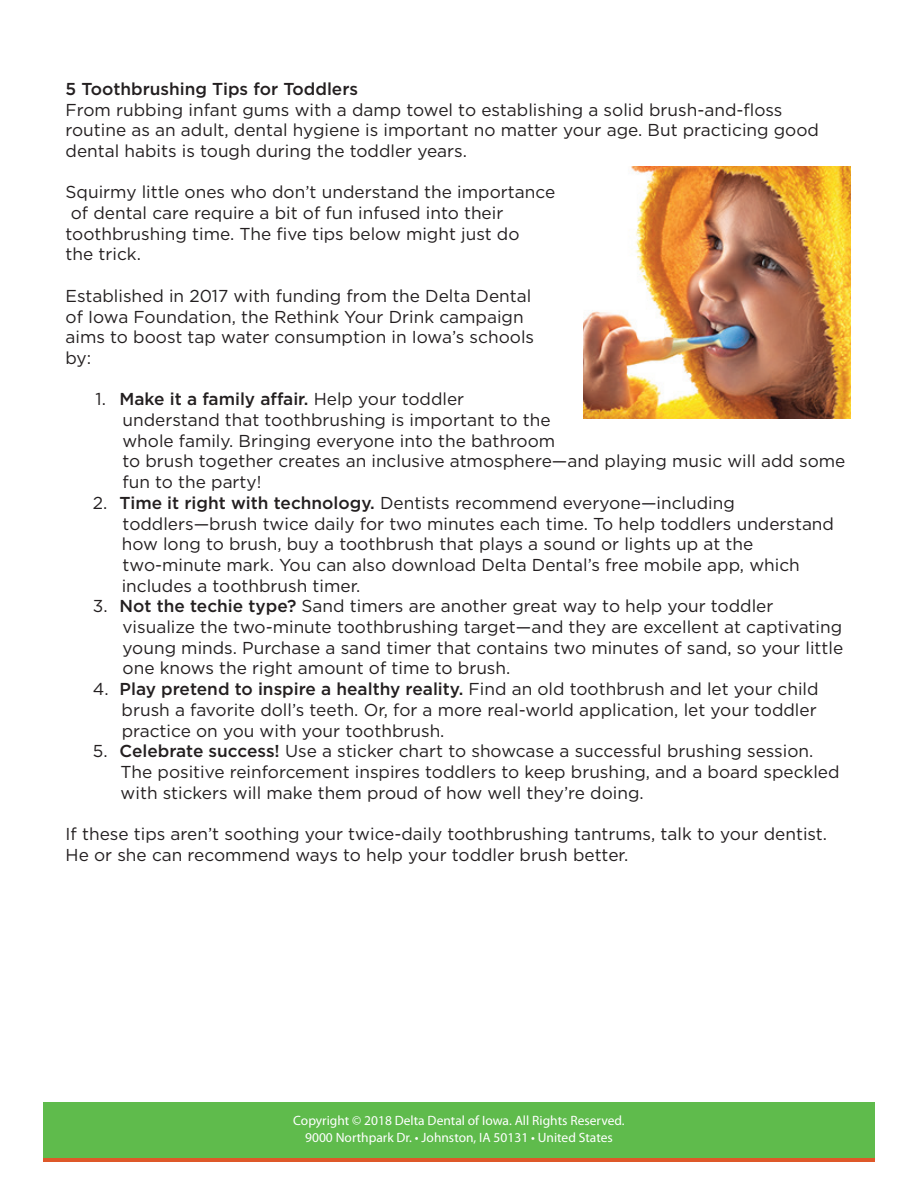
<style>
.page{position:relative;width:918px;height:1188px;background:#fff}
.page>*{position:absolute;margin:0;border:0;box-sizing:border-box;transform-origin:0 0}
.t1{font:17.25px/20.7px "Gotham";color:#231f20}
.t2{font:500 17.25px "Gotham";color:#231f20}
.t3{font:13.5px/16.2px "Myriad Pro";color:#fff;text-align:center}
.s1{font-weight:500}
</style>
<div class="page">
<img style="left:583px;top:166px;width:267px;height:252px">
<div style="left:43px;top:1103px;width:832px;height:59px;background:#5fbb4c"></div>
<hr style="left:43px;top:1159px;width:832px;height:3px;background:#de5829">
<p class="t2" style="left:66px;top:77px;width:294px">5 Toothbrushing Tips for Toddlers</p>
<p class="t1" style="left:66px;top:99px;width:755px">From rubbing infant gums with a damp towel to establishing a solid brush-and-floss routine as an adult, dental hygiene is important no matter your age. But practicing good dental habits is tough during the toddler years.</p>
<p class="t1" style="left:66px;top:181px;width:491px">Squirmy little ones who don’t understand the importance</p>
<p class="t1" style="left:71px;top:202px;width:434px">of dental care require a bit of fun infused into their</p>
<p class="t1" style="left:66px;top:223px;width:455px">toothbrushing time. The five tips below might just do</p>
<p class="t1" style="left:66px;top:244px;width:77px">the trick.</p>
<p class="t1" style="left:66px;top:285px;width:470px">Established in 2017 with funding from the Delta Dental of Iowa Foundation, the Rethink Your Drink campaign aims to boost tap water consumption in Iowa’s schools by:</p>
<p class="t1" style="left:122px;top:388px;width:725px;text-indent:-27px">1. <span class="s1">Make it a family affair.</span> Help your toddler<br>understand that toothbrushing is important to the<br>whole family. Bringing everyone into the bathroom<br>to brush together creates an inclusive atmosphere—and playing music will add some fun to the party!</p>
<p class="t1" style="left:122px;top:492px;width:714px;text-indent:-29px">2. <span class="s1">Time it right with technology.</span> Dentists recommend everyone—including toddlers—brush twice daily for two minutes each time. To help toddlers understand how long to brush, buy a toothbrush that plays a sound or lights up at the two-minute mark. You can also download Delta Dental’s free mobile app, which includes a toothbrush timer.</p>
<p class="t1" style="left:123px;top:595px;width:722px;text-indent:-30px">3. <span class="s1">Not the techie type?</span> Sand timers are another great way to help your toddler visualize the two-minute toothbrushing target—and they are excellent at captivating young minds. Purchase a sand timer that contains two minutes of sand, so your little one knows the right amount of time to brush.</p>
<p class="t1" style="left:122px;top:678px;width:698px;text-align:justify;text-indent:-29px">4. <span class="s1">Play pretend to inspire a healthy reality.</span> Find an old toothbrush and let your child brush a favorite doll’s teeth. Or, for a more real-world application, let your toddler practice on you with your toothbrush.</p>
<p class="t1" style="left:121px;top:740px;width:720px;text-indent:-28px">5. <span class="s1">Celebrate success!</span> Use a sticker chart to showcase a successful brushing session.<br>The positive reinforcement inspires toddlers to keep brushing, and a board speckled with stickers will make them proud of how well they’re doing.</p>
<p class="t1" style="left:66px;top:823px;width:763px">If these tips aren’t soothing your twice-daily toothbrushing tantrums, talk to your dentist.<br>He or she can recommend ways to help your toddler brush better.</p>
<p class="t3" style="left:293px;top:1113px;width:333px">Copyright © 2018 Delta Dental of Iowa. All Rights Reserved.<br>9000 Northpark Dr. • Johnston, IA 50131 • United States</p>
</div>
